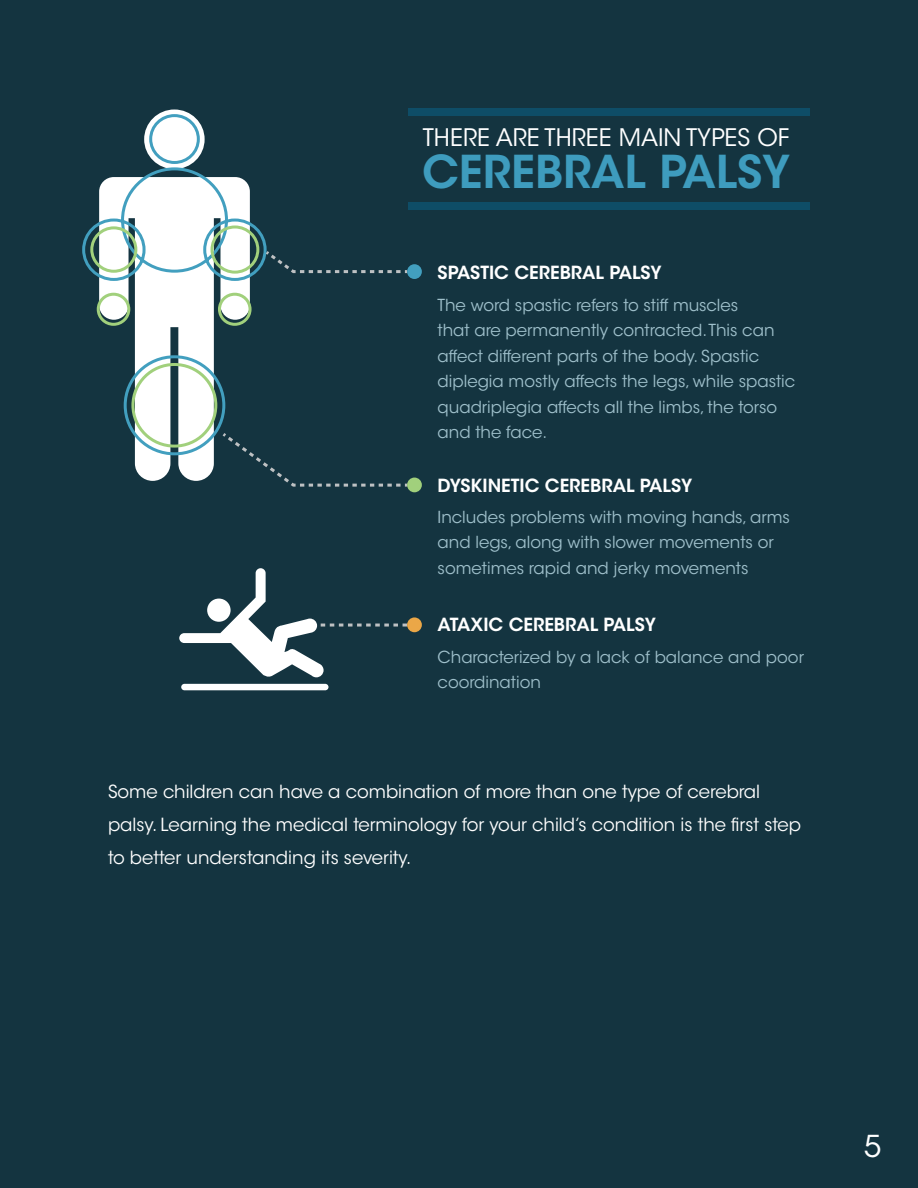
<style>
.page{position:relative;width:918px;height:1188px;background:#143440}
.page>*{position:absolute;margin:0;border:0;box-sizing:border-box;transform-origin:0 0}
.t1{font:600 45px "ITC Avant Garde Std";color:#3e9cbe}
.t2{font:30px "ITC Avant Garde Std";color:#fff}
.t3{font:24px "ITC Avant Garde Std";color:#fff}
.t4{font:18px/33px "ITC Avant Garde Std";color:#fff}
.t5{font:600 18px "ITC Avant Garde Std";color:#fff}
.t6{font:16.5px/25.5px "ITC Avant Garde Std";color:#9fc0cb}
</style>
<div class="page">
<svg style="left:144px;top:109px;width:61px;height:60px"></svg>
<svg style="left:82px;top:113px;width:171px;height:156px"></svg>
<svg style="left:89px;top:224px;width:321px;height:263px"></svg>
<div style="left:408px;top:202px;width:402px;height:7px;background:#0e4d67"></div>
<div style="left:408px;top:108px;width:402px;height:7px;background:#0e4d67"></div>
<svg style="left:179px;top:568px;width:228px;height:110px"></svg>
<div style="left:181px;top:684px;width:147px;height:6px;background:#fff;border-radius:3px"></div>
<div style="left:407px;top:264px;width:15px;height:15px;background:#429fbf;border-radius:50%"></div>
<div style="left:407px;top:478px;width:15px;height:14px;background:#a1d07c;border-radius:50%"></div>
<div style="left:407px;top:617px;width:15px;height:15px;background:#eba747;border-radius:50%"></div>
<p class="t3" style="left:423px;top:123px;width:368px">THERE ARE THREE MAIN TYPES OF</p>
<p class="t1" style="left:422px;top:143px;width:370px">CEREBRAL PALSY</p>
<p class="t5" style="left:438px;top:261px;width:226px">SPASTIC CEREBRAL PALSY</p>
<p class="t6" style="left:438px;top:292px;width:359px">The word spastic refers to stiff muscles<br>that are permanently contracted. This can affect different parts of the body. Spastic diplegia mostly affects the legs, while spastic quadriplegia affects all the limbs, the torso and the face.</p>
<p class="t5" style="left:438px;top:474px;width:256px">DYSKINETIC CEREBRAL PALSY</p>
<p class="t6" style="left:438px;top:504px;width:354px">Includes problems with moving hands, arms and legs, along with slower movements or sometimes rapid and jerky movements</p>
<p class="t5" style="left:438px;top:613px;width:220px">ATAXIC CEREBRAL PALSY</p>
<p class="t6" style="left:438px;top:644px;width:368px">Characterized by a lack of balance and poor coordination</p>
<p class="t4" style="left:108px;top:775px;width:695px">Some children can have a combination of more than one type of cerebral palsy. Learning the medical terminology for your child’s condition is the first step to better understanding its severity.</p>
<p class="t2" style="left:864px;top:1128px;width:19px">5</p>
</div>
